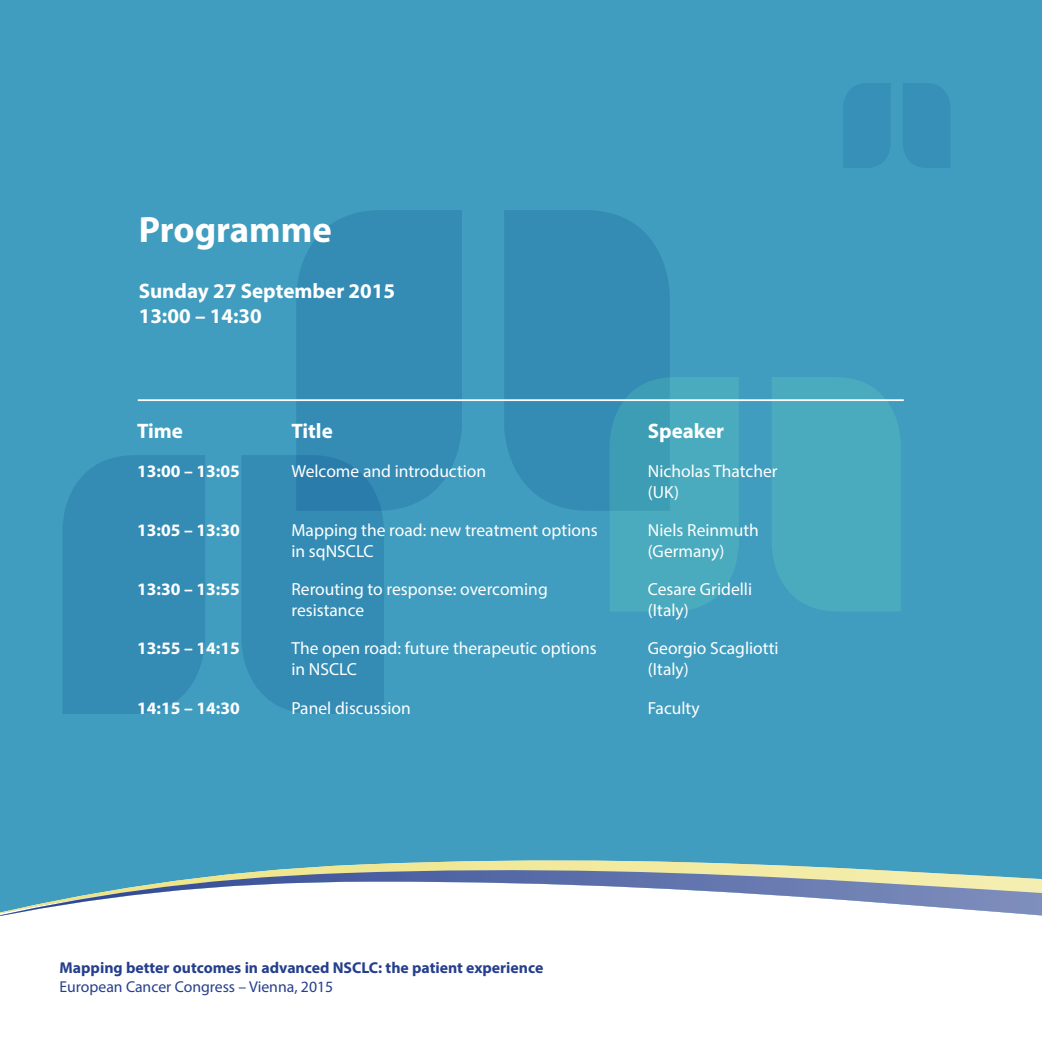
<style>
.page{position:relative;width:1042px;height:1042px;background:#fff}
.page>*{position:absolute;margin:0;border:0;box-sizing:border-box;transform-origin:0 0}
.Subhead-white{font:700 36.75px "Myriad Pro";color:#fff}
.H3-white{font:700 21px "Myriad Pro";color:#fff}
.t1{font:17.5px/21px "Myriad Pro";color:#fff}
.t2{font:700 17.5px "Myriad Pro";color:#fff}
.t3{font:700 15.75px "Myriad Pro";color:#253f8e}
.t4{font:15.75px "Myriad Pro";color:#253f8e}
</style>
<div class="page">
<div style="left:0;top:0;width:1042px;height:945px;background:#409dbf"></div>
<svg style="left:296px;top:210px;width:374px;height:301px;fill:#348cb5"></svg>
<svg style="left:62px;top:455px;width:322px;height:259px;fill:#348cb5"></svg>
<svg style="left:609px;top:377px;width:292px;height:234px;fill:#4aabbe"></svg>
<svg style="left:0;top:860px;width:1042px;height:85px;background:#ccdae0"></svg>
<hr style="left:138px;top:399px;width:766px;height:2px;background:#fff">
<svg style="left:843px;top:83px;width:107px;height:85px"></svg>
<p class="Subhead-white" style="left:139px;top:205px;width:195px">Programme</p>
<p class="H3-white" style="left:139px;top:277px;width:258px">Sunday 27 September 2015</p>
<p class="H3-white" style="left:139px;top:303px;width:125px">13:00 – 14:30</p>
<p class="H3-white" style="left:137px;top:418px;width:47px">Time</p>
<p class="H3-white" style="left:291px;top:418px;width:43px">Title</p>
<p class="H3-white" style="left:648px;top:418px;width:78px">Speaker</p>
<p class="t2" style="left:137px;top:459px;width:104px">13:00 – 13:05</p>
<p class="t1" style="left:291px;top:460px;width:196px">Welcome and introduction</p>
<p class="t1" style="left:648px;top:460px;width:131px">Nicholas Thatcher (UK)</p>
<p class="t2" style="left:137px;top:519px;width:104px">13:05 – 13:30</p>
<p class="t1" style="left:291px;top:519px;width:308px">Mapping the road: new treatment options in sqNSCLC</p>
<p class="t1" style="left:648px;top:519px;width:113px">Niels Reinmuth (Germany)</p>
<p class="t2" style="left:137px;top:578px;width:104px">13:30 – 13:55</p>
<p class="t1" style="left:291px;top:578px;width:258px">Rerouting to response: overcoming resistance</p>
<p class="t1" style="left:648px;top:578px;width:106px">Cesare Gridelli (Italy)</p>
<p class="t2" style="left:137px;top:637px;width:104px">13:55 – 14:15</p>
<p class="t1" style="left:291px;top:638px;width:307px">The open road: future therapeutic options in NSCLC</p>
<p class="t1" style="left:648px;top:638px;width:132px">Georgio Scagliotti (Italy)</p>
<p class="t2" style="left:137px;top:696px;width:104px">14:15 – 14:30</p>
<p class="t1" style="left:291px;top:697px;width:121px">Panel discussion</p>
<p class="t1" style="left:648px;top:697px;width:53px">Faculty</p>
<p class="t3" style="left:60px;top:957px;width:485px">Mapping better outcomes in advanced NSCLC: the patient experience</p>
<p class="t4" style="left:60px;top:977px;width:275px">European Cancer Congress – Vienna, 2015</p>
</div>
